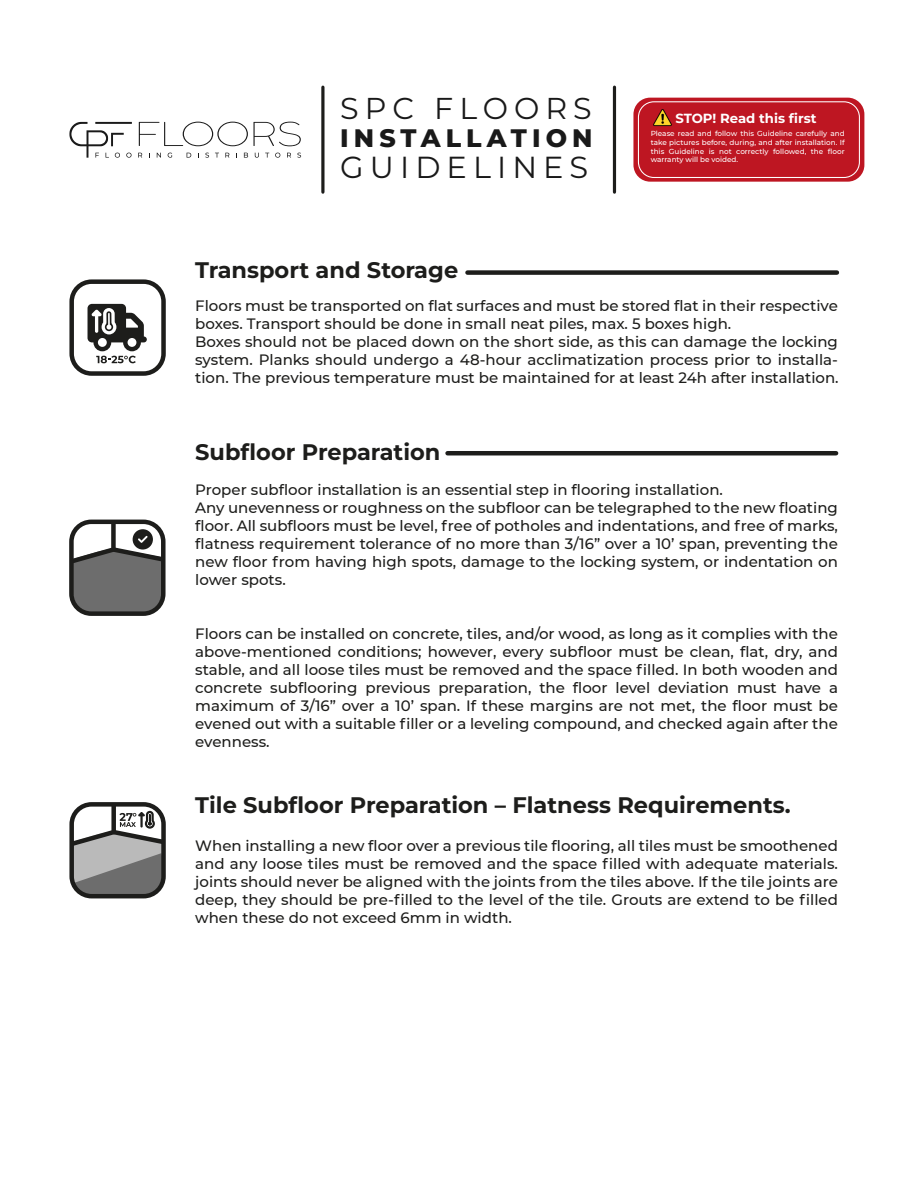
<style>
.page{position:relative;width:918px;height:1188px;background:#fff}
.page>*{position:absolute;margin:0;border:0;box-sizing:border-box;transform-origin:0 0}
.t1{font:30.45px "Montserrat";letter-spacing:.2em;color:#191919}
.t2{font:30.15px "Montserrat";letter-spacing:.2em;color:#191919}
.t3{font:800 25.35px "Montserrat";letter-spacing:.2em;color:#191919}
.t4{font:700 22.5px "Montserrat";color:#1d1d1b}
.t5{font:500 15px/18px "Montserrat";color:#1d1d1b;text-align:justify}
.t6{font:700 13.2px "Montserrat";color:#fff}
.t7{font:500 7.35px/8.7px "Montserrat";color:#fff;text-align:justify}
</style>
<div class="page">
<svg style="left:69px;top:802px;width:97px;height:97px"></svg>
<div style="left:69px;top:520px;width:97px;height:96px;border:4px solid #1d1d1b;border-radius:20px"></div>
<svg style="left:71px;top:521px;width:94px;height:94px"></svg>
<hr style="left:448px;top:451px;width:388px;height:4px;background:#1d1d1b">
<svg style="left:69px;top:279px;width:97px;height:97px"></svg>
<div style="left:467px;top:270px;width:370px;height:5px;background:#1d1d1b"></div>
<div style="left:633px;top:98px;width:231px;height:84px;background:#be1622;border-radius:17px"></div>
<div style="left:638px;top:101px;width:222px;height:77px;border:1px solid #fff;border-radius:16px"></div>
<img style="left:653px;top:109px;width:19px;height:18px">
<svg style="left:139px;top:122px;width:162px;height:24px"></svg>
<svg style="left:69px;top:122px;width:63px;height:36px"></svg>
<svg style="left:138px;top:153px;width:4px;height:5px"></svg>
<svg style="left:157px;top:153px;width:4px;height:5px"></svg>
<svg style="left:168px;top:153px;width:4px;height:5px"></svg>
<svg style="left:187px;top:153px;width:4px;height:5px"></svg>
<svg style="left:205px;top:153px;width:4px;height:5px"></svg>
<svg style="left:215px;top:153px;width:4px;height:5px"></svg>
<svg style="left:225px;top:153px;width:4px;height:5px"></svg>
<svg style="left:244px;top:153px;width:4px;height:5px"></svg>
<svg style="left:255px;top:153px;width:4px;height:5px"></svg>
<svg style="left:265px;top:153px;width:4px;height:5px"></svg>
<svg style="left:275px;top:153px;width:5px;height:5px"></svg>
<svg style="left:287px;top:153px;width:4px;height:5px"></svg>
<svg style="left:297px;top:153px;width:4px;height:5px"></svg>
<svg style="left:321px;top:87px;width:4px;height:105px"></svg>
<hr style="left:613px;top:87px;width:3px;height:105px;background:#1d1d1b">
<h2 class="t2" style="left:340px;top:89px;width:253px">SPC FLOORS</h2>
<h1 class="t1" style="left:340px;top:146px;width:250px">GUIDELINES</h1>
<h3 class="t3" style="left:340px;top:121px;width:254px">INSTALLATION</h3>
<p class="t6" style="left:675px;top:109px;width:143px">STOP! Read this first</p>
<p class="t7" style="left:651px;top:129px;width:196px">Please read and follow this Guideline carefully and take pictures before, during, and after installation. If this Guideline is not correctly followed, the floor warranty will be voided.</p>
<h3 class="t4" style="left:195px;top:255px;width:264px">Transport and Storage</h3>
<p class="t5" style="left:195px;top:296px;width:645px;text-align:left">Floors must be transported on flat surfaces and must be stored flat in their respective boxes. Transport should be done in small neat piles, max. 5 boxes high.<br>Boxes should not be placed down on the short side, as this can damage the locking system. Planks should undergo a 48-hour acclimatization process prior to installa&shy;tion. The previous temperature must be maintained for at least 24h after installation.</p>
<h3 class="t4" style="left:195px;top:437px;width:247px">Subfloor Preparation</h3>
<p class="t5" style="left:195px;top:480px;width:644px;text-align:left">Proper subfloor installation is an essential step in flooring installation.<br>Any unevenness or roughness on the subfloor can be telegraphed to the new floating floor. All subfloors must be level, free of potholes and indentations, and free of marks, flatness requirement tolerance of no more than 3/16” over a 10’ span, preventing the new floor from having high spots, damage to the locking system, or indentation on lower spots.</p>
<p class="t5" style="left:195px;top:624px;width:644px">Floors can be installed on concrete, tiles, and/or wood, as long as it complies with the above-mentioned conditions; however, every subfloor must be clean, flat, dry, and stable, and all loose tiles must be removed and the space filled. In both wooden and concrete subflooring previous preparation, the floor level deviation must have a maximum of 3/16” over a 10’ span. If these margins are not met, the floor must be evened out with a suitable filler or a leveling compound, and checked again after the evenness.</p>
<h3 class="t4" style="left:195px;top:790px;width:597px">Tile Subfloor Preparation – Flatness Requirements.</h3>
<p class="t5" style="left:195px;top:836px;width:644px">When installing a new floor over a previous tile flooring, all tiles must be smoothened and any loose tiles must be removed and the space filled with adequate materials. joints should never be aligned with the joints from the tiles above. If the tile joints are deep, they should be pre-filled to the level of the tile. Grouts are extend to be filled when these do not exceed 6mm in width.</p>
</div>
